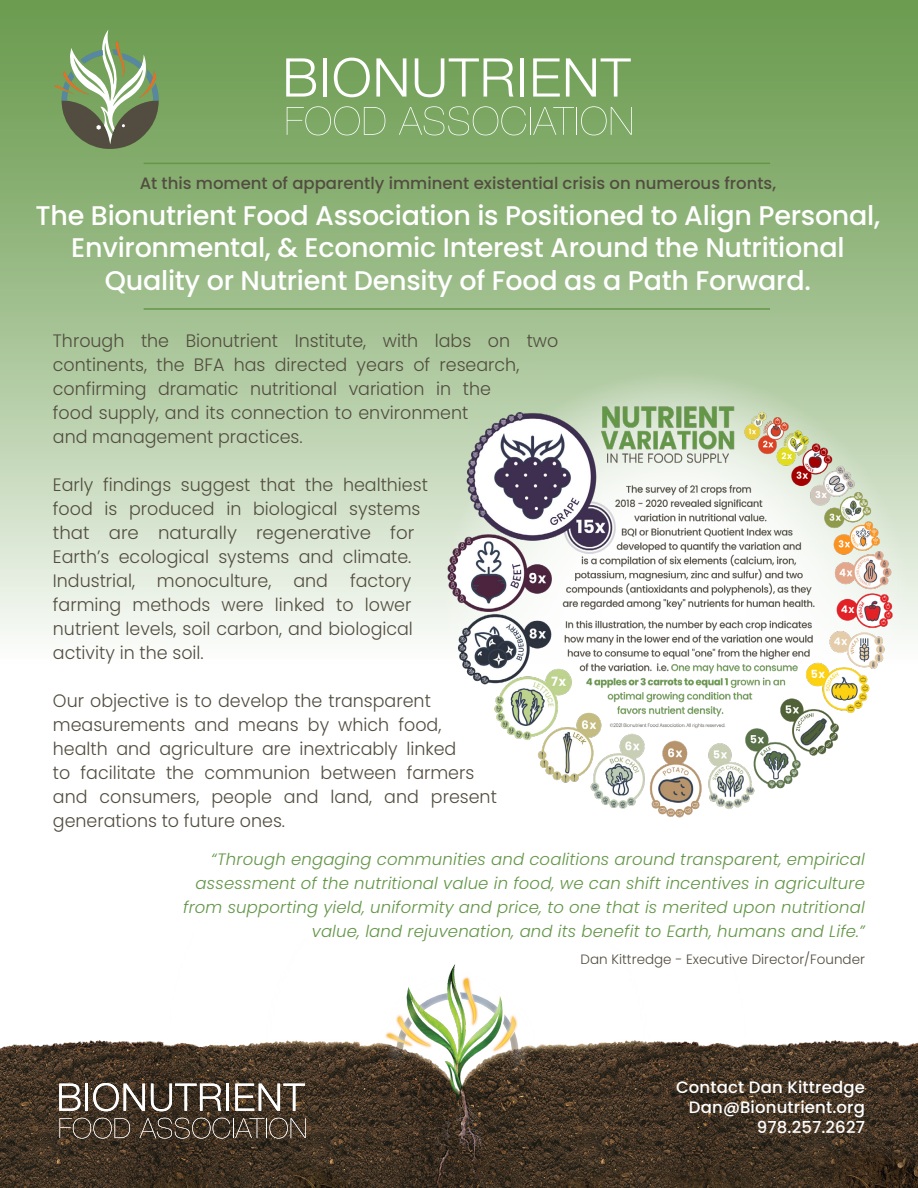
<style>
.page{position:relative;width:918px;height:1188px;background:#fff}
.page>*{position:absolute;margin:0;border:0;box-sizing:border-box;transform-origin:0 0}
.t1{font:500 27px/32.4px "Poppins";letter-spacing:-.01em;color:#fff;text-align:center}
.t2{font:300 18px/24px "Poppins";color:#524d40}
.t3{font:italic 300 16.5px/24px "Poppins";letter-spacing:.01em;color:#639647;text-align:right}
.t4{font:500 16.5px "Poppins";color:#524d40}
.t5{font:500 16.5px/19.8px "Poppins";letter-spacing:.01em;color:#fff;text-align:right}
.t6{font:300 13.5px "Poppins";color:#524d40}
</style>
<div class="page">
<img style="left:536px;top:0;width:382px;height:325px">
<img style="left:0;top:0;width:538px;height:252px">
<img style="left:0;top:964px;width:918px;height:224px">
<img style="left:404px;top:325px;width:514px;height:493px">
<svg style="left:54px;top:30px;width:105px;height:119px;background:#809a6d"></svg>
<hr style="left:144px;top:163px;width:626px;height:1px;background:#639647">
<hr style="left:144px;top:308px;width:626px;height:2px;background:#639647">
<svg style="left:286px;top:58px;width:30px;height:39px"></svg>
<hr style="left:323px;top:58px;width:4px;height:39px;background:#fff">
<svg style="left:334px;top:58px;width:36px;height:39px"></svg>
<svg style="left:376px;top:58px;width:30px;height:39px"></svg>
<svg style="left:415px;top:58px;width:99px;height:39px"></svg>
<hr style="left:521px;top:58px;width:3px;height:39px;background:#fff">
<svg style="left:533px;top:58px;width:27px;height:39px"></svg>
<svg style="left:566px;top:58px;width:65px;height:39px"></svg>
<svg style="left:287px;top:106px;width:98px;height:29px;background:#86ae70"></svg>
<svg style="left:399px;top:106px;width:233px;height:29px;background:#87ae71"></svg>
<svg style="left:59px;top:1084px;width:21px;height:27px"></svg>
<hr style="left:86px;top:1084px;width:2px;height:27px;background:#fff">
<svg style="left:93px;top:1083px;width:52px;height:28px"></svg>
<svg style="left:151px;top:1084px;width:70px;height:27px"></svg>
<hr style="left:226px;top:1084px;width:3px;height:27px;background:#fff">
<svg style="left:235px;top:1084px;width:70px;height:27px"></svg>
<svg style="left:60px;top:1118px;width:70px;height:21px"></svg>
<svg style="left:140px;top:1118px;width:166px;height:21px;background:#584c3f"></svg>
<p class="t4" style="left:140px;top:173px;width:638px">At this moment of apparently imminent existential crisis on numerous fronts,</p>
<h1 class="t1" style="left:36px;top:199px;width:846px">The Bionutrient Food Association is Positioned to Align Personal,<br>Environmental, &amp; Economic Interest Around the Nutritional<br>Quality or Nutrient Density of Food as a Path Forward.</h1>
<p class="t2" style="left:53px;top:329px;width:507px">Through the Bionutrient Institute, with labs on two continents, the BFA has directed years of research, confirming dramatic nutritional variation in the<br>food supply, and its connection to environment<br>and management practices.</p>
<p class="t2" style="left:53px;top:473px;width:377px">Early findings suggest that the healthiest food is produced in biological systems that are naturally regenerative for Earth’s ecological systems and climate.<br>Industrial, monoculture, and factory farming methods were linked to lower nutrient levels, soil carbon, and biological activity in the soil.</p>
<p class="t2" style="left:53px;top:689px;width:446px">Our objective is to develop the transparent measurements and means by which food, health and agriculture are inextricably linked<br>to facilitate the communion between farmers and consumers, people and land, and present generations to future ones.</p>
<p class="t3" style="left:183px;top:847px;width:683px">“Through engaging communities and coalitions around transparent, empirical assessment of the nutritional value in food, we can shift incentives in agriculture from supporting yield, uniformity and price, to one that is merited upon nutritional value, land rejuvenation, and its benefit to Earth, humans and Life.”</p>
<p class="t6" style="left:581px;top:951px;width:286px">Dan Kittredge - Executive Director/Founder</p>
<p class="t5" style="left:676px;top:1077px;width:190px">Contact Dan Kittredge<br>Dan@Bionutrient.org<br>978.257.2627</p>
</div>
